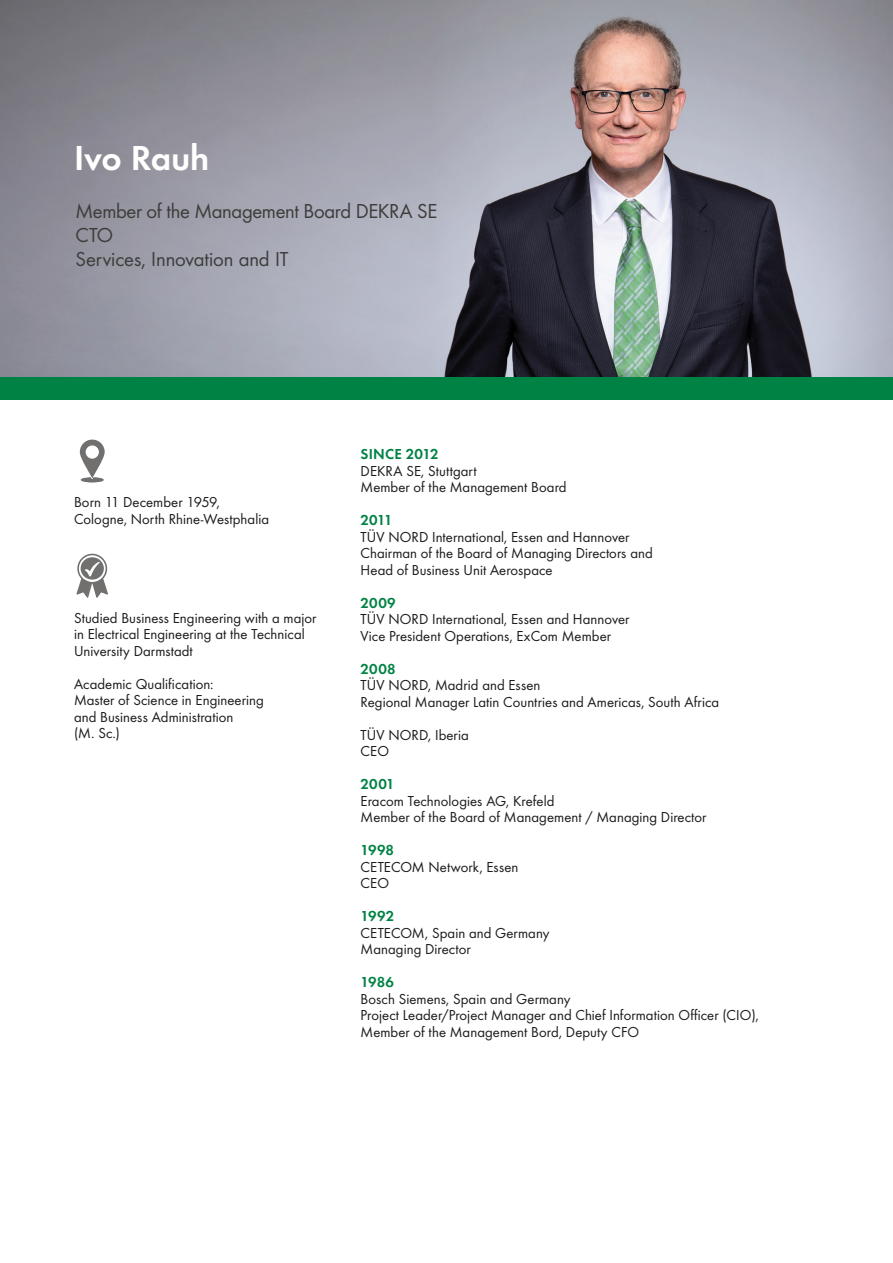
<style>
.page{position:relative;width:893px;height:1263px;background:#fff}
.page>*{position:absolute;margin:0;border:0;box-sizing:border-box;transform-origin:0 0}
.t1{font:36px "Futura Dem";letter-spacing:-.005em;color:#fff}
.t2{font:21px/24px "Futura Boo";letter-spacing:-.015em;color:#3d3d3c}
.t3{font:15px/16.5px "Futura Boo";letter-spacing:.005em;color:#1c1c1b}
.t4{font:15px "Futura Dem";letter-spacing:.015em;color:#008244}
</style>
<div class="page">
<img style="left:0;top:0;width:893px;height:377px">
<div style="left:0;top:377px;width:893px;height:23px;background:#008244"></div>
<svg style="left:80px;top:440px;width:25px;height:42px"></svg>
<svg style="left:76px;top:554px;width:32px;height:44px"></svg>
<h1 class="t1" style="left:74px;top:131px;width:137px">Ivo Rauh</h1>
<h2 class="t2" style="left:75px;top:197px;width:363px">Member of the Management Board DEKRA SE<br>CTO<br>Services, Innovation and IT</h2>
<p class="t3" style="left:74px;top:493px;width:197px">Born 11 December 1959,<br>Cologne, North Rhine-Westphalia</p>
<p class="t3" style="left:74px;top:608px;width:244px">Studied Business Engineering with a major in Electrical Engineering at the Technical<br>University Darmstadt</p>
<p class="t3" style="left:74px;top:674px;width:191px">Academic Qualification:<br>Master of Science in Engineering and Business Administration<br>(M. Sc.)</p>
<p class="t4" style="left:361px;top:443px;width:79px">SINCE 2012</p>
<p class="t3" style="left:361px;top:461px;width:208px">DEKRA SE, Stuttgart<br>Member of the Management Board</p>
<p class="t4" style="left:361px;top:509px;width:34px">2011</p>
<p class="t3" style="left:361px;top:527px;width:294px">TÜV NORD International, Essen and Hannover<br>Chairman of the Board of Managing Directors and<br>Head of Business Unit Aerospace</p>
<p class="t4" style="left:361px;top:591px;width:37px">2009</p>
<p class="t3" style="left:361px;top:610px;width:270px">TÜV NORD International, Essen and Hannover<br>Vice President Operations, ExCom Member</p>
<p class="t4" style="left:361px;top:657px;width:37px">2008</p>
<p class="t3" style="left:361px;top:676px;width:360px">TÜV NORD, Madrid and Essen<br>Regional Manager Latin Countries and Americas, South Africa</p>
<p class="t3" style="left:361px;top:725px;width:110px">TÜV NORD, Iberia<br>CEO</p>
<p class="t4" style="left:361px;top:773px;width:36px">2001</p>
<p class="t3" style="left:361px;top:791px;width:347px">Eracom Technologies AG, Krefeld<br>Member of the Board of Management / Managing Director</p>
<p class="t4" style="left:361px;top:839px;width:35px">1998</p>
<p class="t3" style="left:361px;top:857px;width:159px">CETECOM Network, Essen<br>CEO</p>
<p class="t4" style="left:361px;top:905px;width:35px">1992</p>
<p class="t3" style="left:361px;top:923px;width:190px">CETECOM, Spain and Germany<br>Managing Director</p>
<p class="t4" style="left:361px;top:971px;width:35px">1986</p>
<p class="t3" style="left:361px;top:989px;width:400px">Bosch Siemens, Spain and Germany<br>Project Leader/Project Manager and Chief Information Officer (CIO),<br>Member of the Management Bord, Deputy CFO</p>
</div>
